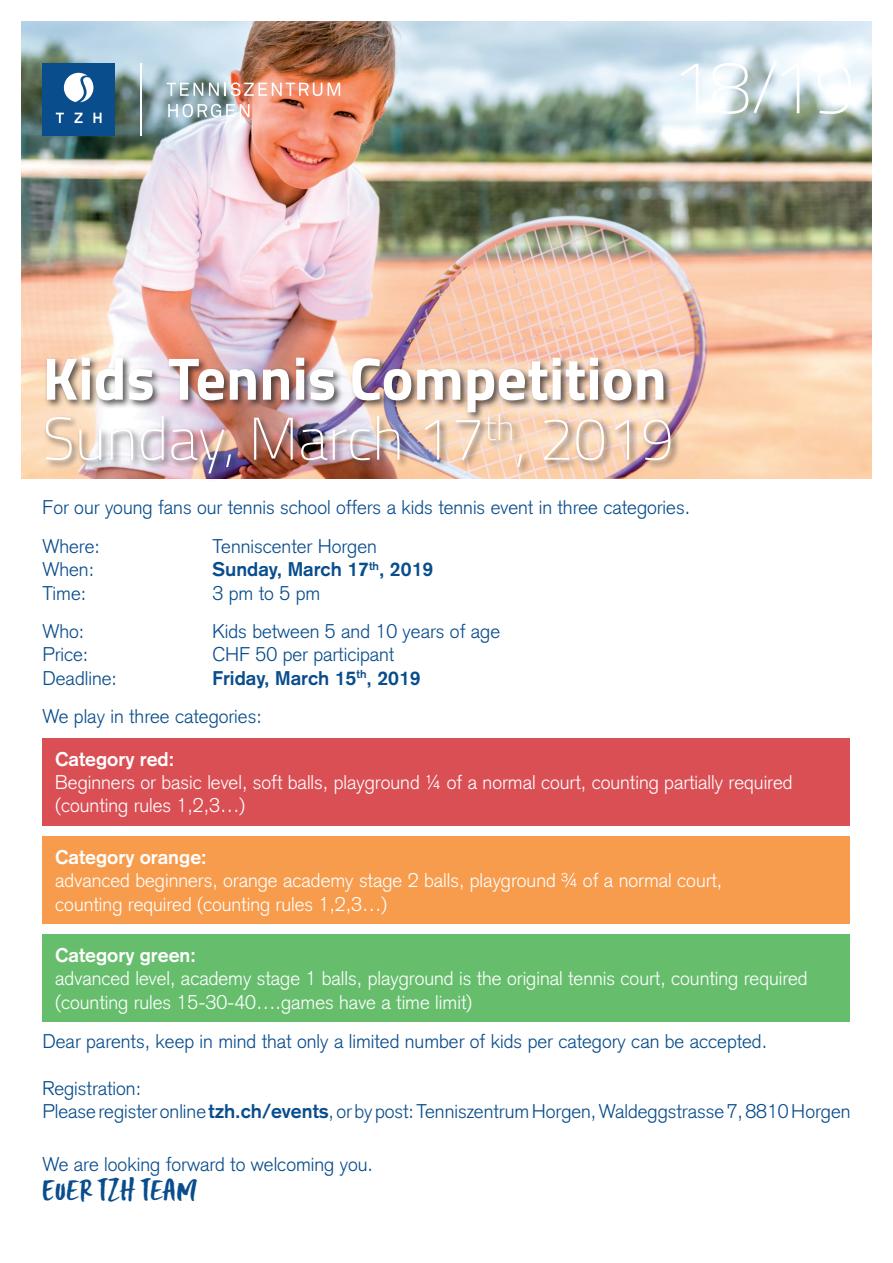
<style>
.page{position:relative;width:893px;height:1263px;background:#fff}
.page>*{position:absolute;margin:0;border:0;box-sizing:border-box;transform-origin:0 0}
.t1{font:100 75px "Titillium Web";color:#fff}
.t2{font:700 60px/60px "Titillium Web";color:#fff}
.t3{font:36px "Styledup Caps";color:#094d8c}
.t4{font:300 19.5px/38.4px "Akzidenz Grotesk";color:#094d8c}
.t5{font:300 19.5px/23.4px "Akzidenz Grotesk";color:#fff}
.t6{font:700 19.5px "Akzidenz Grotesk";color:#fff}
.t7{font:700 19.5px "Akzidenz Grotesk";color:#094d8c}
.s1{font-weight:100}
.s2{font-weight:700}
</style>
<div class="page">
<img style="left:21px;top:21px;width:851px;height:457px">
<hr style="left:140px;top:64px;width:1px;height:72px;background:#fff">
<div style="left:43px;top:64px;width:72px;height:72px;background:#094d8c"></div>
<svg style="left:56px;top:113px;width:8px;height:10px"></svg>
<svg style="left:74px;top:113px;width:9px;height:10px"></svg>
<svg style="left:93px;top:113px;width:8px;height:10px"></svg>
<svg style="left:64px;top:73px;width:29px;height:29px"></svg>
<svg style="left:167px;top:83px;width:36px;height:13px"></svg>
<svg style="left:209px;top:82px;width:113px;height:14px"></svg>
<svg style="left:328px;top:83px;width:12px;height:13px"></svg>
<svg style="left:168px;top:104px;width:81px;height:13px"></svg>
<div style="left:43px;top:355px;width:638px;height:128px;background:#231f20;opacity:.75"></div>
<div style="left:43px;top:738px;width:807px;height:87px;background:#da4f54"></div>
<div style="left:43px;top:836px;width:807px;height:87px;background:#f79b4c"></div>
<div style="left:43px;top:934px;width:807px;height:87px;background:#66be6d"></div>
<h1 class="t1" style="left:671px;top:34px;width:186px">18/19</h1>
<h2 class="t2" style="left:43px;top:346px;width:633px">Kids Tennis Competition<br><span class="s1">Sunday, March 17</span><sup>th</sup><span class="s1">, 2019</span></h2>
<p class="t4" style="left:43px;top:488px;width:649px">For our young fans our tennis school offers a kids tennis event in three categories.<br>Where:</p>
<p class="t4" style="left:213px;top:527px;width:166px">Tenniscenter Horgen</p>
<p class="t4" style="left:43px;top:550px;width:53px">When:</p>
<p class="t7" style="left:213px;top:558px;width:222px">Sunday, March 17<sup>th</sup>, 2019</p>
<p class="t4" style="left:43px;top:574px;width:45px">Time:</p>
<p class="t4" style="left:213px;top:574px;width:109px">3 pm to 5 pm</p>
<p class="t4" style="left:43px;top:612px;width:43px">Who:</p>
<p class="t4" style="left:213px;top:612px;width:289px">Kids between 5 and 10 years of age</p>
<p class="t4" style="left:43px;top:635px;width:47px">Price:</p>
<p class="t4" style="left:213px;top:635px;width:183px">CHF 50 per participant</p>
<p class="t4" style="left:43px;top:659px;width:76px">Deadline:</p>
<p class="t4" style="left:43px;top:659px;width:380px;text-indent:170px"><span class="s2">Friday, March 15</span><sup>th</sup><span class="s2">, 2019<br></span>We play in three categories:</p>
<p class="t6" style="left:55px;top:747px;width:120px">Category red:</p>
<p class="t5" style="left:55px;top:771px;width:739px">Beginners or basic level, soft balls, playground ¼ of a normal court, counting partially required (counting rules 1,2,3…)</p>
<p class="t6" style="left:55px;top:845px;width:153px">Category orange:</p>
<p class="t5" style="left:55px;top:869px;width:669px">advanced beginners, orange academy stage 2 balls, playground ¾ of a normal court, counting required (counting rules 1,2,3…)</p>
<p class="t6" style="left:55px;top:943px;width:142px">Category green:</p>
<p class="t5" style="left:55px;top:967px;width:754px">advanced level, academy stage 1 balls, playground is the original tennis court, counting required (counting rules 15-30-40….games have a time limit)</p>
<p class="t4" style="left:43px;top:1022px;width:726px">Dear parents, keep in mind that only a limited number of kids per category can be accepted.</p>
<p class="t4" style="left:43px;top:1076px;width:809px;line-height:23.4px">Registration:<br>Please register online <span class="s2">tzh.ch/events</span>, or by post: Tenniszentrum Horgen, Waldeggstrasse 7, 8810 Horgen</p>
<p class="t4" style="left:43px;top:1145px;width:332px">We are looking forward to welcoming you.</p>
<h3 class="t3" style="left:43px;top:1171px;width:156px">Euer TZH Team</h3>
</div>
